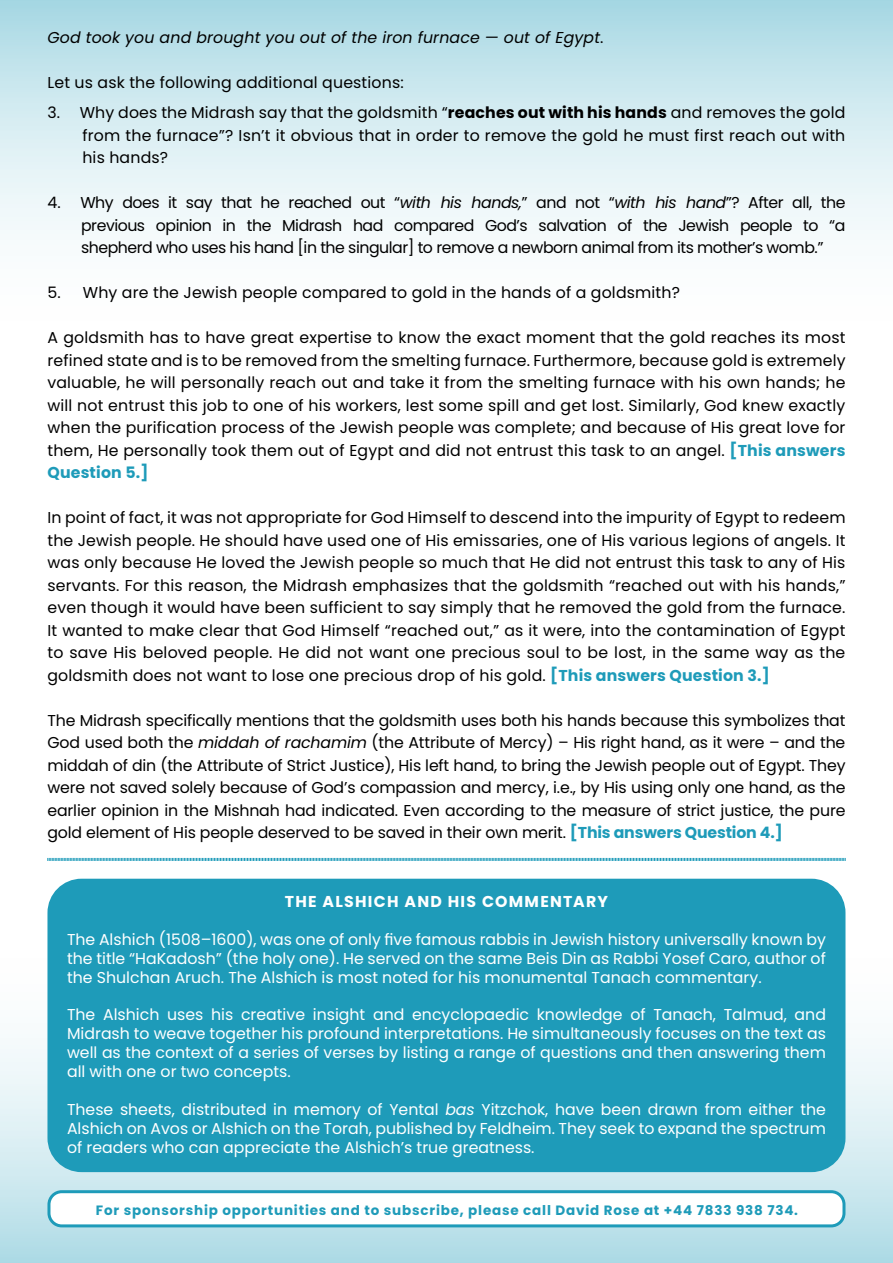
<style>
.page{position:relative;width:893px;height:1263px;background:#fff}
.page>*{position:absolute;margin:0;border:0;box-sizing:border-box;transform-origin:0 0}
.t1{font:15.75px/22.5px "Poppins";letter-spacing:.01em;color:#000;text-align:justify}
.t2{font:15.75px/18.9px "Poppins";color:#fff;text-align:justify}
.t3{font:italic 15.75px "Poppins";letter-spacing:.01em;color:#000}
.t4{font:700 15.75px "Poppins";letter-spacing:.08em;color:#fff}
.t5{font:700 13.5px "Poppins";letter-spacing:.06em;color:#1e9bb9}
.s1{font-style:normal}
.s2{font-weight:700}
.s3{font-style:italic}
.s4{font-weight:700;color:#1e9bb9}
</style>
<div class="page">
<div style="left:0;top:0;width:893px;height:355px;background:linear-gradient(to bottom,#b3dde7,#fff)"></div>
<div style="left:0;top:923px;width:893px;height:340px;background:linear-gradient(to bottom,#fff,#b8dfe8)"></div>
<svg style="left:47px;top:857px;width:799px;height:4px"></svg>
<div style="left:47px;top:879px;width:798px;height:293px;background:#1e9bb9;border-radius:34px"></div>
<div style="left:49px;top:1192px;width:795px;height:34px;background:#fff;border-radius:13px"></div>
<div style="left:47px;top:1190px;width:798px;height:37px;border:3px solid #1e9bb9;border-radius:13px"></div>
<p class="t3" style="left:47px;top:28px;width:558px">God took you and brought you out of the iron furnace — out of Egypt<span class="s1">.</span></p>
<p class="t1" style="left:47px;top:71px;width:358px">Let us ask the following additional questions:</p>
<p class="t1" style="left:82px;top:101px;width:765px;text-indent:-35px">3. Why does the Midrash say that the goldsmith “<span class="s2">reaches out with his hands</span> and removes the gold from the furnace”? Isn’t it obvious that in order to remove the gold he must first reach out with his hands?</p>
<p class="t1" style="left:81px;top:191px;width:766px;text-indent:-34px">4. Why does it say that he reached out “<span class="s3">with his hands,</span>” and not “<span class="s3">with his hand</span>”? After all, the previous opinion in the Midrash had compared God’s salvation of the Jewish people to “a shepherd who uses his hand [in the singular] to remove a newborn animal from its mother’s womb.”</p>
<p class="t1" style="left:47px;top:281px;width:634px">5. Why are the Jewish people compared to gold in the hands of a goldsmith?</p>
<p class="t1" style="left:47px;top:326px;width:800px">A goldsmith has to have great expertise to know the exact moment that the gold reaches its most refined state and is to be removed from the smelting furnace. Furthermore, because gold is extremely valuable, he will personally reach out and take it from the smelting furnace with his own hands; he will not entrust this job to one of his workers, lest some spill and get lost. Similarly, God knew exactly when the purification process of the Jewish people was complete; and because of His great love for them, He personally took them out of Egypt and did not entrust this task to an angel. <span class="s4">[This answers Question 5.]</span></p>
<p class="t1" style="left:47px;top:506px;width:800px">In point of fact, it was not appropriate for God Himself to descend into the impurity of Egypt to redeem the Jewish people. He should have used one of His emissaries, one of His various legions of angels. It was only because He loved the Jewish people so much that He did not entrust this task to any of His servants. For this reason, the Midrash emphasizes that the goldsmith “reached out with his hands,” even though it would have been sufficient to say simply that he removed the gold from the furnace.<br>It wanted to make clear that God Himself “reached out,” as it were, into the contamination of Egypt to save His beloved people. He did not want one precious soul to be lost, in the same way as the goldsmith does not want to lose one precious drop of his gold. <span class="s4">[This answers Question 3.]</span></p>
<p class="t1" style="left:47px;top:709px;width:800px">The Midrash specifically mentions that the goldsmith uses both his hands because this symbolizes that God used both the <span class="s3">middah of rachamim</span> (the Attribute of Mercy) – His right hand, as it were – and the middah of din (the Attribute of Strict Justice), His left hand, to bring the Jewish people out of Egypt. They were not saved solely because of God’s compassion and mercy, i.e., by His using only one hand, as the earlier opinion in the Mishnah had indicated. Even according to the measure of strict justice, the pure gold element of His people deserved to be saved in their own merit. <span class="s4">[This answers Question 4.]</span></p>
<p class="t4" style="left:285px;top:892px;width:325px">THE ALSHICH AND HIS COMMENTARY</p>
<p class="t2" style="left:67px;top:930px;width:760px">The Alshich (1508–1600), was one of only five famous rabbis in Jewish history universally known by the title “HaKadosh” (the holy one). He served on the same Beis Din as Rabbi Yosef Caro, author of the Shulchan Aruch. The Alshich is most noted for his monumental Tanach commentary.</p>
<p class="t2" style="left:67px;top:1005px;width:760px">The Alshich uses his creative insight and encyclopaedic knowledge of Tanach, Talmud, and Midrash to weave together his profound interpretations. He simultaneously focuses on the text as well as the context of a series of verses by listing a range of questions and then answering them all with one or two concepts.</p>
<p class="t2" style="left:67px;top:1100px;width:760px">These sheets, distributed in memory of Yental <span class="s3">bas</span> Yitzchok, have been drawn from either the Alshich on Avos or Alshich on the Torah, published by Feldheim. They seek to expand the spectrum of readers who can appreciate the Alshich’s true greatness.</p>
<p class="t5" style="left:96px;top:1203px;width:704px">For sponsorship opportunities and to subscribe, please call David Rose at +44 7833 938 734.</p>
</div>
